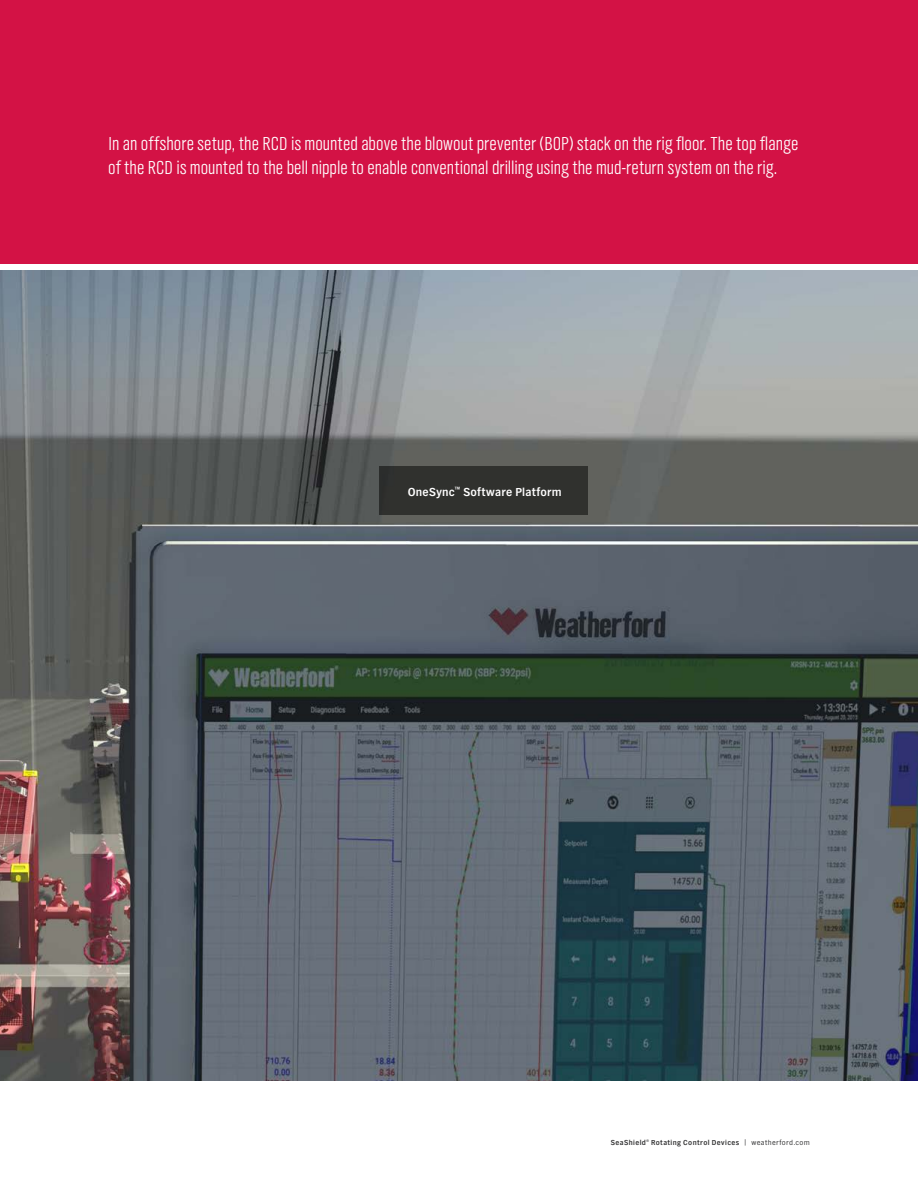
<style>
.page{position:relative;width:918px;height:1188px;background:#fff}
.page>*{position:absolute;margin:0;border:0;box-sizing:border-box;transform-origin:0 0}
.t1{font:19.5px/24px "TV Nord EF Light Con";letter-spacing:.005em;color:#fff}
.t2{font:700 12px "TV Nord EF";letter-spacing:.02em;color:#fff}
.t3{font:700 7.5px "TV Nord EF";letter-spacing:.055em;color:#333334}
.s1{font-weight:400}
</style>
<div class="page">
<div style="left:0;top:0;width:918px;height:263px;background:#d31245"></div>
<img style="left:0;top:270px;width:918px;height:811px">
<div style="left:380px;top:466px;width:208px;height:49px;background:#30312e"></div>
<p class="t1" style="left:108px;top:132px;width:692px">In an offshore setup, the RCD is mounted above the blowout preventer (BOP) stack on the rig floor. The top flange of the RCD is mounted to the bell nipple to enable conventional drilling using the mud-return system on the rig.</p>
<p class="t2" style="left:408px;top:485px;width:155px">OneSync<sup>™</sup> Software Platform</p>
<p class="t3" style="left:611px;top:1139px;width:201px">SeaShield<sup>®</sup> Rotating Control Devices <span class="s1">| weatherford.com</span></p>
</div>
